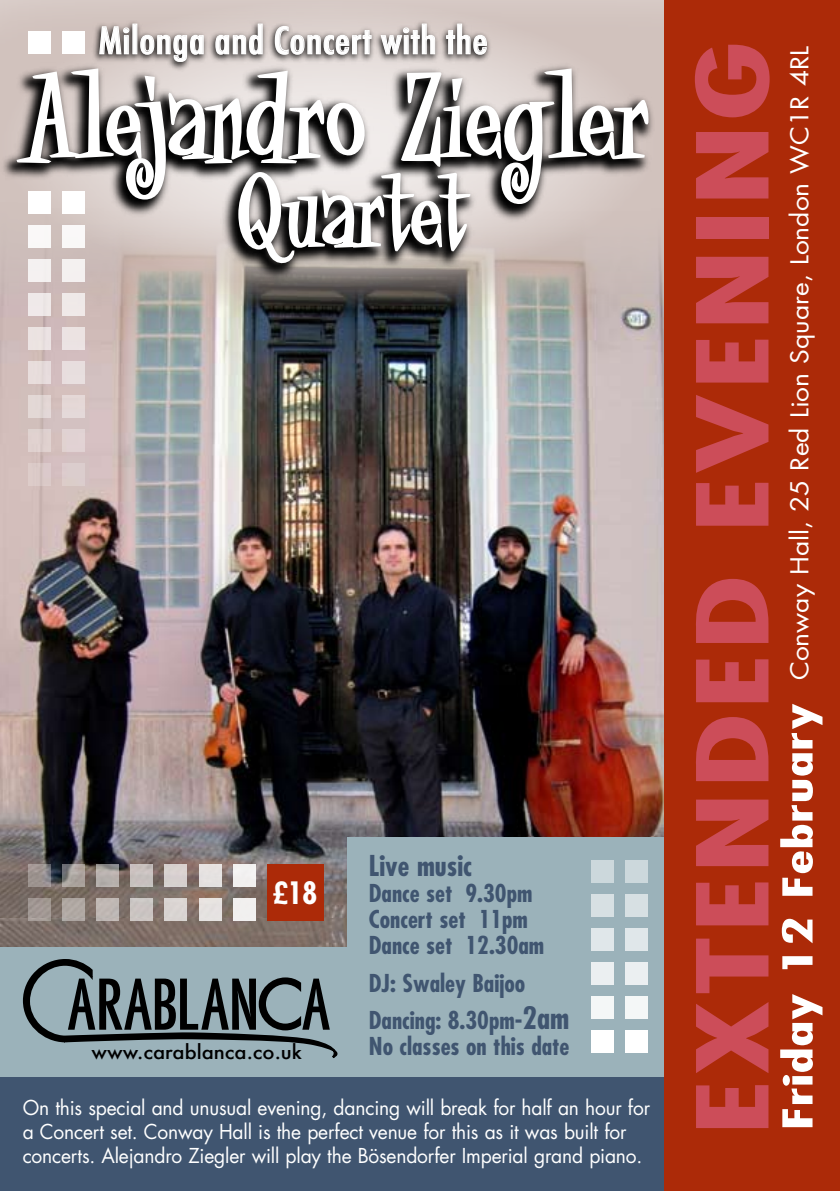
<style>
.page{position:relative;width:840px;height:1191px;background:#fff}
.page>*{position:absolute;margin:0;border:0;box-sizing:border-box;transform-origin:0 0}
.t1{font:118.2px "Fink Condensed";letter-spacing:-.005em;color:#fff;scale:1.53 1}
.t2{font:102.6px "Fink Condensed";letter-spacing:-.01em;color:#fff;scale:1.53 1}
.t3{font:700 condensed 96px "Futura";letter-spacing:.025em;color:#cc4d59;scale:1.48 1}
.t4{font:500 condensed 35.8px "Futura";letter-spacing:.01em;color:#fff;scale:1.14 1}
.t5{font:700 condensed 30px "Futura";color:#fff}
.t6{font:700 condensed 28px "Futura";color:#405570}
.t7{font:700 condensed 24px/26px "Futura";color:#405570}
.t8{font:24px "Futura";color:#fff;scale:1.1 1}
.t9{font:20px/24px "Futura";letter-spacing:-.01em;color:#fff;scale:.96 1}
.t10{font:500 19.2px "Futura";color:#000;scale:1.05 1}
.s1{font-size:30px}
.s2{font-weight:700;font-stretch:condensed;font-size:40px}
</style>
<div class="page">
<img style="left:0;top:309px;width:663px;height:610px">
<img style="left:0;top:919px;width:346px;height:28px">
<div style="left:0;top:947px;width:422px;height:138px;background:#9bb2ba"></div>
<div style="left:346px;top:837px;width:326px;height:250px;background:#9bb2ba"></div>
<svg style="left:0;top:0;width:663px;height:309px;background:#aea5a0"></svg>
<svg style="left:0;top:0;width:658px;height:287px;background:#c6bab6"></svg>
<div style="left:0;top:1077px;width:839px;height:114px;background:#405570"></div>
<div style="left:663px;top:0;width:176px;height:1191px;background:#ac2a08"></div>
<svg style="left:22px;top:959px;width:316px;height:99px"></svg>
<svg style="left:0;top:62px;width:654px;height:219px;background:#b6aaa5"></svg>
<div style="left:91px;top:20px;width:401px;height:52px;background:#d7c9c6"></div>
<svg style="left:14px;top:22px;width:635px;height:248px;background:#a59e9c"></svg>
<div style="left:28px;top:191px;width:23px;height:23px;background:#fff"></div>
<div style="left:62px;top:191px;width:23px;height:23px;background:#fff"></div>
<div style="left:28px;top:225px;width:23px;height:23px;background:#faf8f8"></div>
<div style="left:62px;top:225px;width:23px;height:23px;background:#faf8f8"></div>
<div style="left:28px;top:259px;width:23px;height:23px;background:#f4f1f1"></div>
<div style="left:62px;top:259px;width:23px;height:23px;background:#f4f1f0"></div>
<div style="left:28px;top:293px;width:23px;height:23px;background:#efe9e9"></div>
<div style="left:62px;top:293px;width:23px;height:23px;background:#efe9e8"></div>
<div style="left:28px;top:327px;width:23px;height:23px;background:#ebe3e2"></div>
<div style="left:62px;top:327px;width:23px;height:23px;background:#ece3e3"></div>
<div style="left:28px;top:361px;width:23px;height:23px;background:#e7dddc"></div>
<div style="left:62px;top:361px;width:23px;height:23px;background:#e8dede"></div>
<div style="left:28px;top:395px;width:23px;height:23px;background:#e3d7d5"></div>
<div style="left:62px;top:395px;width:23px;height:23px;background:#e4d8d7"></div>
<div style="left:28px;top:429px;width:23px;height:23px;background:#dfd1cf"></div>
<div style="left:62px;top:429px;width:23px;height:23px;background:#e1d2d3"></div>
<div style="left:28px;top:463px;width:23px;height:23px;background:#dbc9c8"></div>
<div style="left:62px;top:463px;width:23px;height:23px;background:#dbcdcd"></div>
<div style="left:590px;top:894px;width:23px;height:23px;background:#d7e0e3"></div>
<div style="left:624px;top:894px;width:23px;height:23px;background:#d7e0e3"></div>
<div style="left:590px;top:928px;width:23px;height:23px;background:#e0e7ea"></div>
<div style="left:624px;top:928px;width:23px;height:23px;background:#e0e7ea"></div>
<div style="left:590px;top:962px;width:23px;height:23px;background:#ebeff1"></div>
<div style="left:624px;top:962px;width:23px;height:23px;background:#ebeff1"></div>
<div style="left:590px;top:996px;width:23px;height:23px;background:#f4f7f7"></div>
<div style="left:624px;top:996px;width:23px;height:23px;background:#f4f7f7"></div>
<div style="left:590px;top:1030px;width:23px;height:23px;background:#fff"></div>
<div style="left:624px;top:1030px;width:23px;height:23px;background:#fff"></div>
<div style="left:590px;top:860px;width:23px;height:23px;background:#ccd8dc"></div>
<div style="left:624px;top:860px;width:23px;height:23px;background:#ccd8dc"></div>
<div style="left:28px;top:898px;width:23px;height:22px;background:#a19792"></div>
<svg style="left:28px;top:864px;width:23px;height:22px"></svg>
<div style="left:62px;top:898px;width:23px;height:22px;background:#b0a8a3"></div>
<svg style="left:62px;top:864px;width:23px;height:22px"></svg>
<div style="left:96px;top:898px;width:23px;height:22px;background:#bfb7b4"></div>
<svg style="left:96px;top:864px;width:23px;height:22px"></svg>
<div style="left:130px;top:898px;width:23px;height:22px;background:#cbc5c2"></div>
<div style="left:130px;top:864px;width:23px;height:22px;background:#c7c0be"></div>
<div style="left:164px;top:898px;width:23px;height:22px;background:#dad4d2"></div>
<div style="left:164px;top:864px;width:23px;height:22px;background:#d7d0ce"></div>
<div style="left:198px;top:898px;width:23px;height:22px;background:#e6e2e0"></div>
<div style="left:198px;top:864px;width:23px;height:22px;background:#e6e2e0"></div>
<div style="left:232px;top:898px;width:23px;height:22px;background:#f1f0ef"></div>
<div style="left:232px;top:864px;width:23px;height:22px;background:#f2f0f0"></div>
<div style="left:266px;top:864px;width:57px;height:56px;background:#ac2a08"></div>
<div style="left:28px;top:31px;width:23px;height:22px;background:#fff"></div>
<div style="left:62px;top:31px;width:23px;height:22px;background:#fff"></div>
<h3 class="t4" style="left:98px;top:18px;width:342px">Milonga and Concert with the</h3>
<h1 class="t1" style="left:20px;top:43px;width:413px">Alejandro Ziegler</h1>
<h2 class="t2" style="left:236px;top:147px;width:152px">Quartet</h2>
<h3 class="t6" style="left:369px;top:848px;width:105px">Live music</h3>
<p class="t7" style="left:369px;top:880px;width:177px">Dance set 9.30pm<br>Concert set 11pm<br>Dance set 12.30am</p>
<p class="t7" style="left:369px;top:964px;width:202px;line-height:37.4px">DJ: Swaley Baijoo<br>Dancing: 8.30pm-<span class="s1">2am</span></p>
<p class="t7" style="left:369px;top:1033px;width:202px">No classes on this date</p>
<h3 class="t5" style="left:273px;top:874px;width:46px">£18</h3>
<p class="t10" style="left:91px;top:1038px;width:202px">www.carablanca.co.uk</p>
<p class="t9" style="left:23px;top:1095px;width:654px">On this special and unusual evening, dancing will break for half an hour for a Concert set. Conway Hall is the perfect venue for this as it was built for concerts. Alejandro Ziegler will play the Bösendorfer Imperial grand piano.</p>
<h3 class="t3" style="left:673px;top:1135px;width:741px;rotate:-90deg">Extended evening</h3>
<p class="t8" style="left:783px;top:1130px;width:987px;rotate:-90deg"><span class="s2">Friday 12 February</span> Conway Hall, 25 Red Lion Square, London WC1R 4RL</p>
</div>
